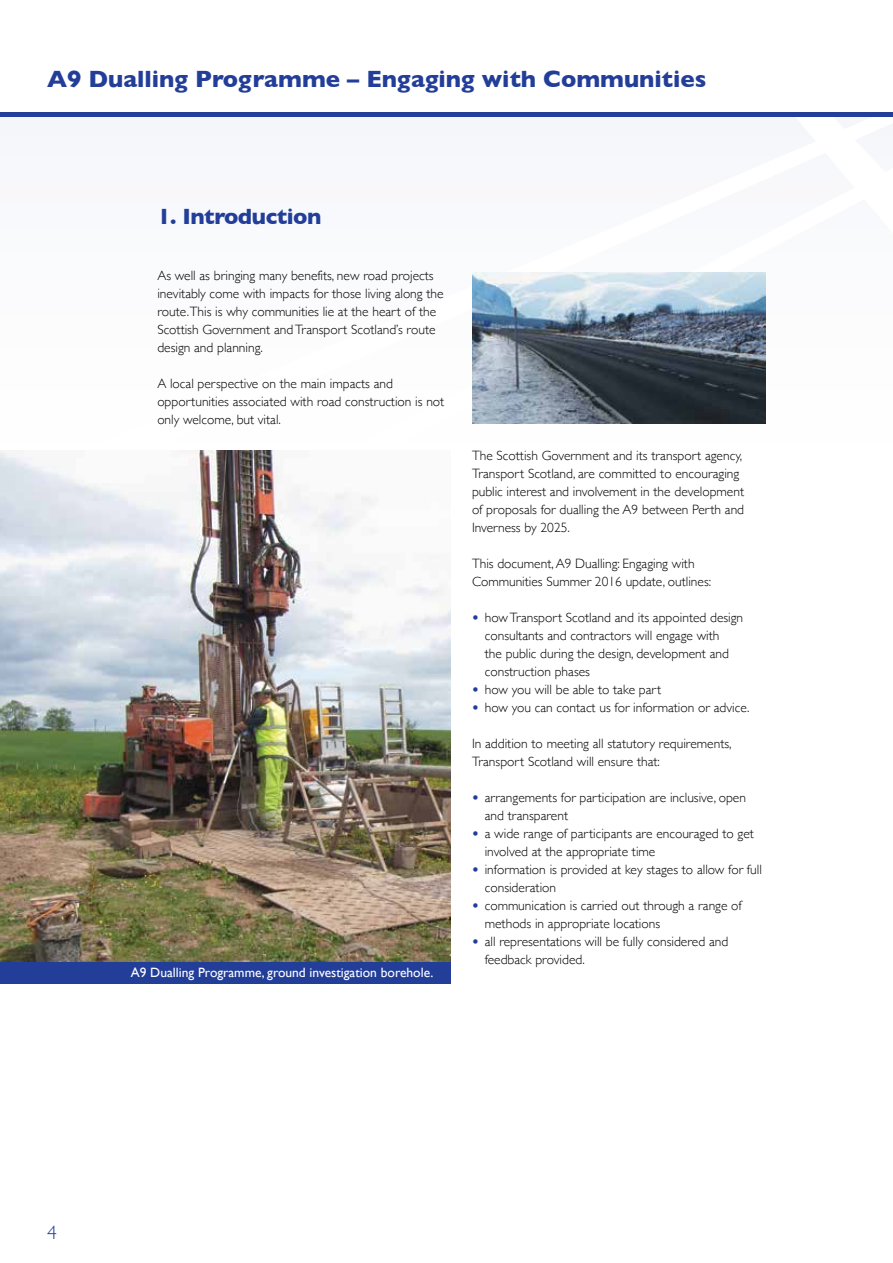
<style>
.page{position:relative;width:893px;height:1263px;background:#fff}
.page>*{position:absolute;margin:0;border:0;box-sizing:border-box;transform-origin:0 0}
.t1{font:700 24px "Gill Sans";color:#233e99}
.t2{font:700 22.5px "Gill Sans";letter-spacing:-.02em;color:#233e99}
.t3{font:300 19.5px "Gill Sans";color:#233e99}
.t4{font:300 13.5px/18px "Gill Sans";color:#000}
.t5{font:13.5px "Gill Sans";color:#fff}
.s1{font-weight:700;color:#233e99}
</style>
<div class="page">
<hr style="left:0;top:113px;width:893px;height:4px;background:#233e99">
<img style="left:472px;top:273px;width:293px;height:151px">
<img style="left:0;top:451px;width:451px;height:511px">
<div style="left:0;top:962px;width:451px;height:22px;background:#233e99"></div>
<h1 class="t1" style="left:47px;top:59px;width:661px">A9 Dualling Programme – Engaging with Communities</h1>
<h2 class="t2" style="left:157px;top:198px;width:166px">1. Introduction</h2>
<p class="t4" style="left:157px;top:266px;width:288px">As well as bringing many benefits, new road projects inevitably come with impacts for those living along the route.This is why communities lie at the heart of the Scottish Government and Transport Scotland’s route design and planning.</p>
<p class="t4" style="left:157px;top:374px;width:288px">A local perspective on the main impacts and opportunities associated with road construction is not only welcome, but vital.</p>
<p class="t5" style="left:131px;top:965px;width:304px">A9 Dualling Programme, ground investigation borehole.</p>
<p class="t4" style="left:472px;top:446px;width:274px">The Scottish Government and its transport agency, Transport Scotland, are committed to encouraging public interest and involvement in the development of proposals for dualling the A9 between Perth and Inverness by 2025.</p>
<p class="t4" style="left:472px;top:554px;width:241px">This document, A9 Dualling: Engaging with<br>Communities Summer 2016 update, outlines:</p>
<p class="t4" style="left:485px;top:608px;width:260px;text-indent:-13px"><span class="s1">•</span> how Transport Scotland and its appointed design consultants and contractors will engage with<br>the public during the design, development and construction phases</p>
<p class="t4" style="left:472px;top:680px;width:191px"><span class="s1">•</span> how you will be able to take part</p>
<p class="t4" style="left:472px;top:698px;width:279px"><span class="s1">•</span> how you can contact us for information or advice.</p>
<p class="t4" style="left:472px;top:734px;width:261px">In addition to meeting all statutory requirements,<br>Transport Scotland will ensure that:</p>
<p class="t4" style="left:485px;top:788px;width:263px;text-indent:-13px"><span class="s1">•</span> arrangements for participation are inclusive, open and transparent</p>
<p class="t4" style="left:485px;top:824px;width:271px;text-indent:-13px"><span class="s1">•</span> a wide range of participants are encouraged to get involved at the appropriate time</p>
<p class="t4" style="left:485px;top:860px;width:279px;text-indent:-13px"><span class="s1">•</span> information is provided at key stages to allow for full consideration</p>
<p class="t4" style="left:485px;top:896px;width:259px;text-indent:-13px"><span class="s1">•</span> communication is carried out through a range of methods in appropriate locations</p>
<p class="t4" style="left:485px;top:932px;width:245px;text-indent:-13px"><span class="s1">•</span> all representations will be fully considered and feedback provided.</p>
<h3 class="t3" style="left:47px;top:1217px;width:11px">4</h3>
</div>
